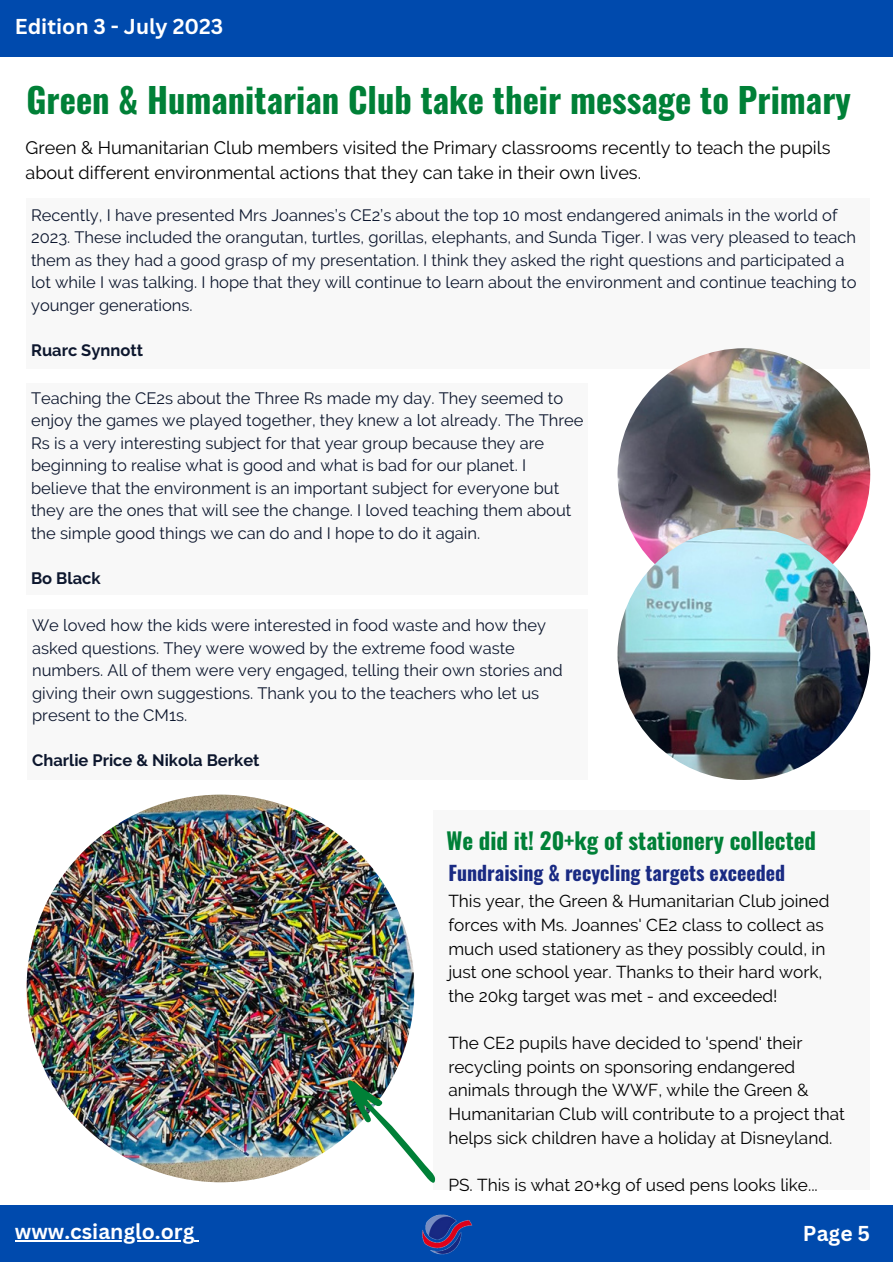
<style>
.page{position:relative;width:893px;height:1264px;background:#fff}
.page>*{position:absolute;margin:0;border:0;box-sizing:border-box;transform-origin:0 0}
.t1{font:700 34.5px "Oswald";color:#008037}
.t2{font:700 22.95px "Oswald";color:#008037}
.t3{font:700 21px "Canva Sans";color:#fff}
.t4{font:700 19.95px "Oswald";color:#192a83}
.t5{font:18px/24.8px "Raleway";color:#000}
.t6{font:17.25px/23.5px "Raleway";color:#000}
.t7{font:16.5px/22.5px "Raleway";color:#0d172e}
.t8{font:700 16.5px "Raleway";color:#0d172e}
</style>
<div class="page">
<div style="left:0;top:0;width:892px;height:56px;background:#004aad"></div>
<div style="left:0;top:1205px;width:892px;height:56px;background:#004aad"></div>
<img style="left:422px;top:1214px;width:51px;height:41px">
<div style="left:27px;top:198px;width:842px;height:171px;background:#f8f8f8"></div>
<div style="left:28px;top:609px;width:560px;height:171px;background:#f8f8f8"></div>
<div style="left:27px;top:383px;width:561px;height:211px;background:#f8f8f8"></div>
<img style="left:617px;top:348px;width:253px;height:253px;border-radius:50%">
<img style="left:617px;top:527px;width:253px;height:253px;border-radius:50%">
<img style="left:27px;top:794px;width:387px;height:388px;border-radius:50%">
<div style="left:433px;top:810px;width:436px;height:379px;background:#f8f8f8"></div>
<img style="left:333px;top:1066px;width:103px;height:117px">
<hr style="left:15px;top:1240px;width:179px;height:1px;background:#fff">
<p class="t3" style="left:15px;top:11px;width:210px">Edition 3 - July 2023</p>
<p class="t1" style="left:27px;top:72px;width:825px">Green &amp; Humanitarian Club take their message to Primary</p>
<p class="t5" style="left:26px;top:136px;width:806px">Green &amp; Humanitarian Club members visited the Primary classrooms recently to teach the pupils about different environmental actions that they can take in their own lives.</p>
<p class="t7" style="left:31px;top:204px;width:826px">Recently, I have presented Mrs Joannes’s CE2’s about the top 10 most endangered animals in the world of 2023. These included the orangutan, turtles, gorillas, elephants, and Sunda Tiger. I was very pleased to teach them as they had a good grasp of my presentation. I think they asked the right questions and participated a lot while I was talking. I hope that they will continue to learn about the environment and continue teaching to younger generations.</p>
<p class="t8" style="left:31px;top:340px;width:113px">Ruarc Synnott</p>
<p class="t7" style="left:31px;top:386px;width:554px">Teaching the CE2s about the Three Rs made my day. They seemed to enjoy the games we played together, they knew a lot already. The Three Rs is a very interesting subject for that year group because they are beginning to realise what is good and what is bad for our planet. I believe that the environment is an important subject for everyone but they are the ones that will see the change. I loved teaching them about the simple good things we can do and I hope to do it again.</p>
<p class="t8" style="left:31px;top:568px;width:71px">Bo Black</p>
<p class="t7" style="left:32px;top:614px;width:532px">We loved how the kids were interested in food waste and how they asked questions. They were wowed by the extreme food waste numbers. All of them were very engaged, telling their own stories and giving their own suggestions. Thank you to the teachers who let us present to the CM1s.</p>
<p class="t8" style="left:32px;top:751px;width:229px">Charlie Price &amp; Nikola Berket</p>
<p class="t2" style="left:446px;top:822px;width:371px">We did it! 20+kg of stationery collected</p>
<p class="t6" style="left:448px;top:889px;width:382px">This year, the Green &amp; Humanitarian Club joined forces with Ms. Joannes' CE2 class to collect as much used stationery as they possibly could, in just one school year. Thanks to their hard work, the 20kg target was met - and exceeded!</p>
<p class="t6" style="left:448px;top:1031px;width:398px">The CE2 pupils have decided to 'spend' their recycling points on sponsoring endangered animals through the WWF, while the Green &amp; Humanitarian Club will contribute to a project that helps sick children have a holiday at Disneyland.</p>
<p class="t6" style="left:448px;top:1172px;width:371px">PS. This is what 20+kg of used pens looks like...</p>
<p class="t4" style="left:448px;top:857px;width:338px">Fundraising &amp; recycling targets exceeded</p>
<p class="t3" style="left:15px;top:1216px;width:181px">www.csianglo.org</p>
<p class="t3" style="left:802px;top:1218px;width:69px">Page 5</p>
</div>
